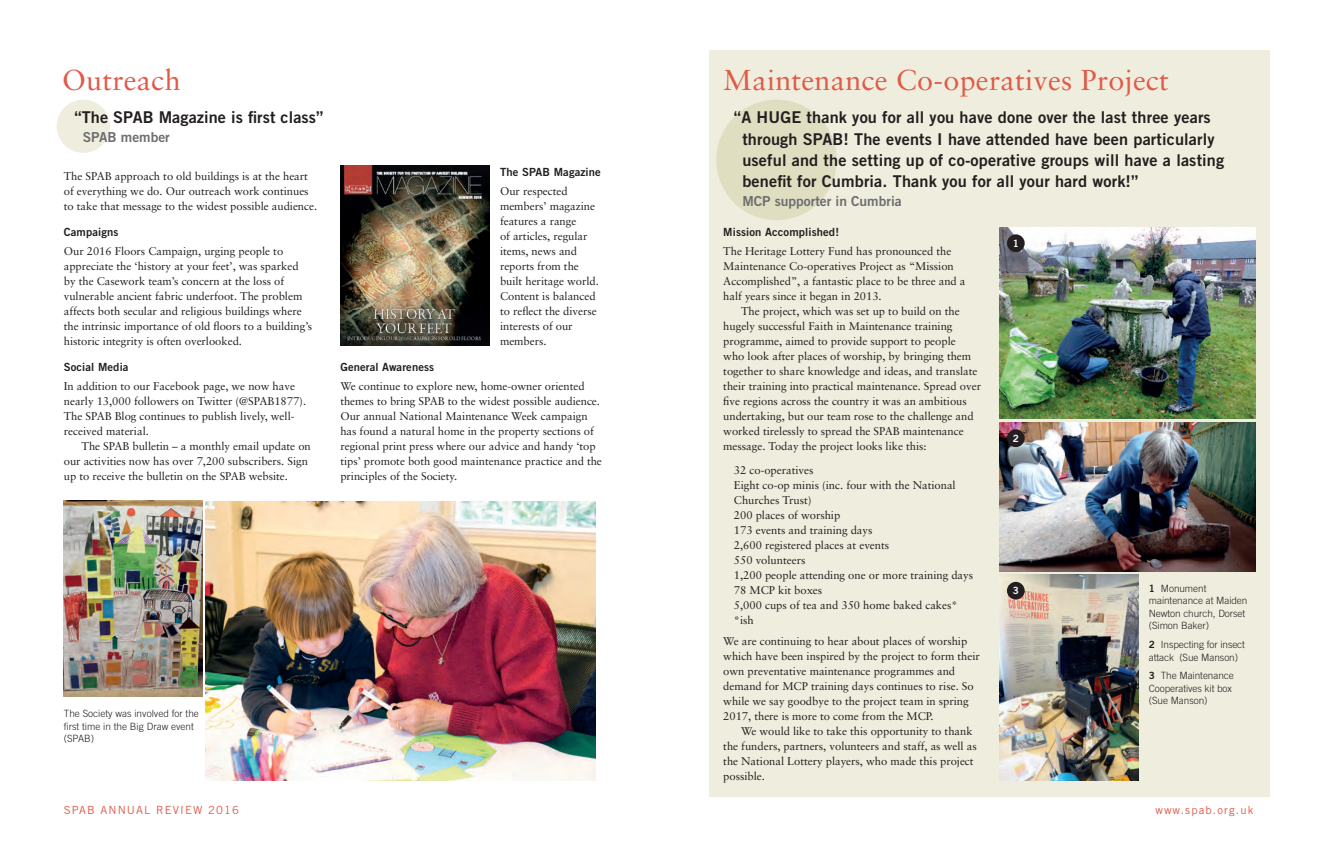
<style>
.page{position:relative;width:1319px;height:851px;background:#fff}
.page>*{position:absolute;margin:0;border:0;box-sizing:border-box;transform-origin:0 0}
.Titles{font:28.75px "Sabon LT";letter-spacing:.01em;color:#e05a48}
.t1{font:16.25px/21.2px "Trade Gothic Bold Two";letter-spacing:.01em;color:#231f20}
.Quote_by_line{font:13.75px "Trade Gothic Bold Two";color:#6c6d70}
.Main_text_full_out{font:11.25px/15px "Sabon LT";letter-spacing:-.005em;color:#231f20}
.Main_text_indent{font:11.25px/15px "Sabon LT";letter-spacing:-.005em;color:#231f20}
.X_head{font:11.25px "Trade Gothic Bold Two";letter-spacing:.01em;color:#231f20}
.t2{font:11.25px "Trade Gothic";letter-spacing:.1em;color:#e05a48}
.Captions{font:300 10px/12.5px "Trade Gothic";letter-spacing:-.005em;color:#231f20}
.t3{font:10px "Trade Gothic Bold Two";color:#fff}
.s1{font-family:"Trade Gothic Bold Two";font-weight:400}
</style>
<div class="page">
<div style="left:709px;top:50px;width:560px;height:746px;background:#efeddd"></div>
<img style="left:206px;top:501px;width:389px;height:279px">
<img style="left:340px;top:165px;width:149px;height:181px">
<img style="left:999px;top:574px;width:138px;height:206px">
<img style="left:999px;top:227px;width:255px;height:191px">
<div style="left:1006px;top:234px;width:18px;height:18px;background:#231f20;border-radius:50%"></div>
<div style="left:57px;top:100px;width:53px;height:53px;background:#efeddd;border-radius:50%"></div>
<img style="left:999px;top:422px;width:255px;height:149px">
<div style="left:1006px;top:429px;width:18px;height:18px;background:#231f20;border-radius:50%"></div>
<div style="left:1006px;top:581px;width:18px;height:18px;background:#231f20;border-radius:50%"></div>
<img style="left:64px;top:500px;width:138px;height:196px">
<div style="left:716px;top:100px;width:120px;height:120px;background:#dfdec1;border-radius:50%"></div>
<p class="Titles" style="left:62px;top:62px;width:120px">Outreach</p>
<p class="Titles" style="left:723px;top:63px;width:447px">Maintenance Co-operatives Project</p>
<p class="t1" style="left:74px;top:107px;width:250px">“The SPAB Magazine is first class”</p>
<p class="Quote_by_line" style="left:83px;top:129px;width:88px">SPAB member</p>
<p class="Main_text_full_out" style="left:64px;top:168px;width:255px">The SPAB approach to old buildings is at the heart of everything we do. Our outreach work continues to take that message to the widest possible audience.</p>
<p class="X_head" style="left:64px;top:225px;width:56px">Campaigns</p>
<p class="Main_text_full_out" style="left:64px;top:243px;width:250px">Our 2016 Floors Campaign, urging people to appreciate the ‘history at your feet’, was sparked by the Casework team’s concern at the loss of vulnerable ancient fabric underfoot. The problem affects both secular and religious buildings where the intrinsic importance of old floors to a building’s historic integrity is often overlooked.</p>
<p class="X_head" style="left:64px;top:360px;width:66px">Social Media</p>
<p class="Main_text_full_out" style="left:64px;top:378px;width:244px">In addition to our Facebook page, we now have nearly 13,000 followers on Twitter (@SPAB1877).<br>The SPAB Blog continues to publish lively, well&shy;received material.</p>
<p class="Main_text_indent" style="left:64px;top:438px;width:248px;text-indent:18px">The SPAB bulletin – a monthly email update on our activities now has over 7,200 subscribers. Sign up to receive the bulletin on the SPAB website.</p>
<p class="X_head" style="left:500px;top:165px;width:102px">The SPAB Magazine</p>
<p class="Main_text_full_out" style="left:500px;top:183px;width:100px">Our respected members’ magazine features a range<br>of articles, regular items, news and reports from the built heritage world.<br>Content is balanced to reflect the diverse interests of our members.</p>
<p class="X_head" style="left:340px;top:360px;width:95px">General Awareness</p>
<p class="Main_text_full_out" style="left:340px;top:378px;width:263px">We continue to explore new, home-owner oriented themes to bring SPAB to the widest possible audience.<br>Our annual National Maintenance Week campaign has found a natural home in the property sections of regional print press where our advice and handy ‘top tips’ promote both good maintenance practice and the principles of the Society.</p>
<p class="Captions" style="left:64px;top:707px;width:137px">The Society was involved for the first time in the Big Draw event (SPAB)</p>
<p class="t1" style="left:742px;top:107px;width:483px;text-indent:-8px">“A HUGE thank you for all you have done over the last three years through SPAB! The events I have attended have been particularly useful and the setting up of co-operative groups will have a lasting benefit for Cumbria. Thank you for all your hard work!”</p>
<p class="Quote_by_line" style="left:742px;top:192px;width:161px">MCP supporter in Cumbria</p>
<p class="X_head" style="left:723px;top:225px;width:117px">Mission Accomplished!</p>
<p class="Main_text_full_out" style="left:723px;top:243px;width:244px">The Heritage Lottery Fund has pronounced the Maintenance Co-operatives Project as “Mission Accomplished”, a fantastic place to be three and a half years since it began in 2013.</p>
<p class="Main_text_indent" style="left:723px;top:303px;width:259px;text-indent:18px">The project, which was set up to build on the hugely successful Faith in Maintenance training programme, aimed to provide support to people<br>who look after places of worship, by bringing them together to share knowledge and ideas, and translate their training into practical maintenance. Spread over five regions across the country it was an ambitious undertaking, but our team rose to the challenge and worked tirelessly to spread the SPAB maintenance message. Today the project looks like this:</p>
<p class="Main_text_full_out" style="left:733px;top:462px;width:81px">32 co-operatives</p>
<p class="Main_text_full_out" style="left:733px;top:477px;width:223px">Eight co-op minis (inc. four with the National<br>Churches Trust)</p>
<p class="Main_text_full_out" style="left:733px;top:507px;width:108px">200 places of worship</p>
<p class="Main_text_full_out" style="left:733px;top:522px;width:140px">173 events and training days</p>
<p class="Main_text_full_out" style="left:733px;top:537px;width:157px">2,600 registered places at events</p>
<p class="Main_text_full_out" style="left:733px;top:552px;width:73px">550 volunteers</p>
<p class="Main_text_full_out" style="left:733px;top:567px;width:241px">1,200 people attending one or more training days</p>
<p class="Main_text_full_out" style="left:733px;top:582px;width:90px">78 MCP kit boxes</p>
<p class="Main_text_full_out" style="left:733px;top:597px;width:225px">5,000 cups of tea and 350 home baked cakes*</p>
<p class="Main_text_full_out" style="left:733px;top:612px;width:21px">*ish</p>
<p class="Main_text_full_out" style="left:723px;top:633px;width:258px">We are continuing to hear about places of worship which have been inspired by the project to form their own preventative maintenance programmes and demand for MCP training days continues to rise. So while we say goodbye to the project team in spring 2017, there is more to come from the MCP.</p>
<p class="Main_text_indent" style="left:723px;top:723px;width:255px;text-indent:18px">We would like to take this opportunity to thank the funders, partners, volunteers and staff, as well as the National Lottery players, who made this project possible.</p>
<p class="t3" style="left:1012px;top:237px;width:8px">1</p>
<p class="t3" style="left:1012px;top:432px;width:8px">2</p>
<p class="Captions" style="left:1148px;top:581px;width:100px"><span class="s1">1</span> Monument maintenance at Maiden<br>Newton church, Dorset (Simon Baker)</p>
<p class="Captions" style="left:1148px;top:638px;width:98px"><span class="s1">2</span> Inspecting for insect attack (Sue Manson)</p>
<p class="Captions" style="left:1148px;top:669px;width:86px"><span class="s1">3</span> The Maintenance<br>Cooperatives kit box (Sue Manson)</p>
<p class="t3" style="left:1012px;top:584px;width:8px">3</p>
<p class="t2" style="left:64px;top:802px;width:177px">SPAB ANNUAL REVIEW 2016</p>
<p class="t2" style="left:1155px;top:802px;width:99px">www.spab.org.uk</p>
</div>
